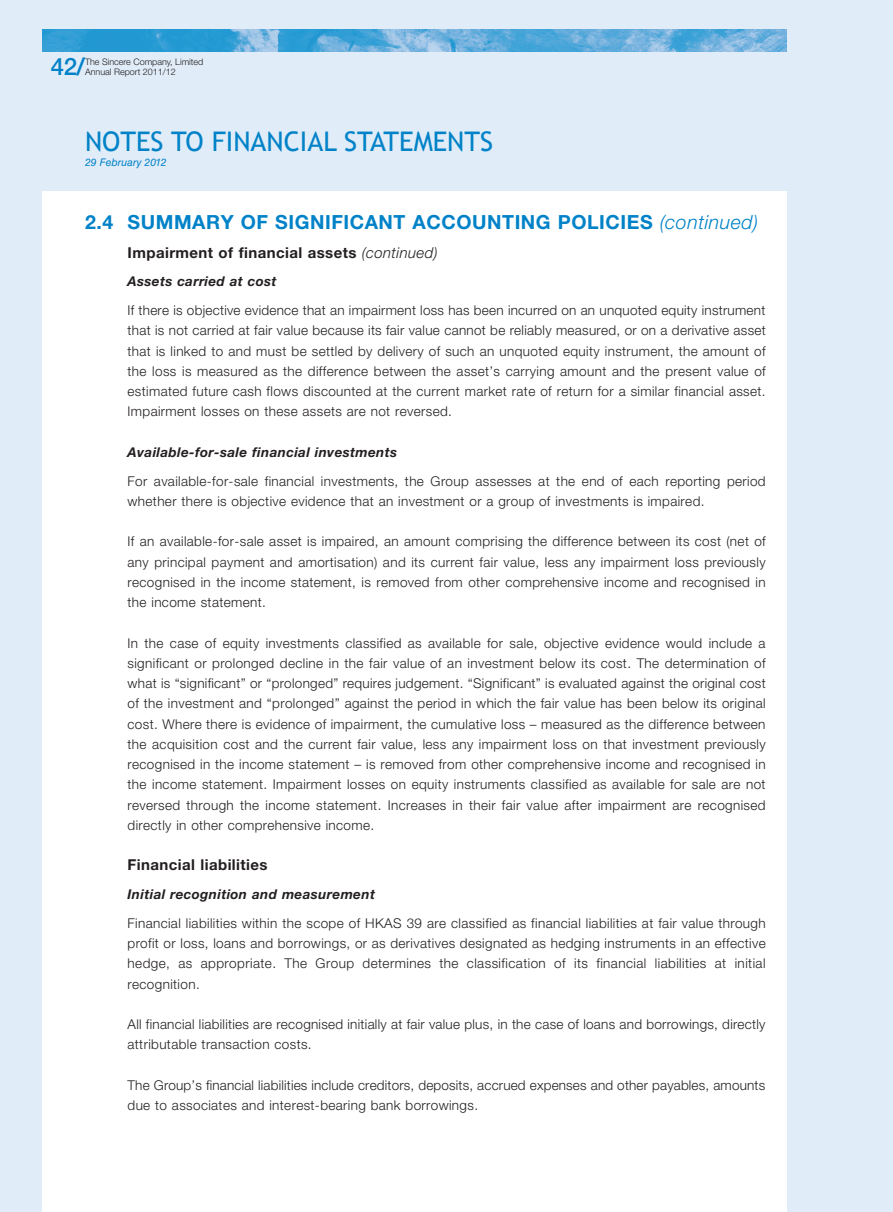
<style>
.page{position:relative;width:893px;height:1212px;background:#e0ecf7}
.page>*{position:absolute;margin:0;border:0;box-sizing:border-box;transform-origin:0 0}
.t1{font:27px "Trebuchet MS";color:#0082c8}
.t2{font:500 24px "Helvetica Neue LT Std";color:#0082c8}
.t3{font:700 19.5px "Helvetica Neue LT Std";letter-spacing:.03em;color:#0082c8}
.t4{font:700 15px "Helvetica Neue LT Std";letter-spacing:.03em;color:#231f20}
.t5{font:300 13.5px/20.2px "Helvetica Neue LT Std";letter-spacing:.03em;color:#231f20;text-align:justify}
.t6{font:italic 700 13.5px "Helvetica Neue LT Std";letter-spacing:.03em;color:#231f20}
.t7{font:italic 10.5px "Helvetica LT Std";color:#0082c8}
.t8{font:300 9px "Helvetica Neue LT Std";color:#231f20}
.s1{font-weight:300;font-style:italic}
</style>
<div class="page">
<div style="left:43px;top:191px;width:744px;height:1021px;background:#fff"></div>
<img style="left:43px;top:30px;width:744px;height:21px">
<h2 class="t2" style="left:51px;top:52px;width:36px">42/</h2>
<p class="t8" style="left:85px;top:67px;width:92px">Annual Report 2011/12</p>
<p class="t8" style="left:85px;top:56px;width:120px">The Sincere Company, Limited</p>
<h1 class="t1" style="left:85px;top:125px;width:410px">NOTES TO FINANCIAL STATEMENTS</h1>
<p class="t7" style="left:85px;top:156px;width:83px">29 February 2012</p>
<h3 class="t3" style="left:85px;top:210px;width:675px">2.4 SUMMARY OF SIGNIFICANT ACCOUNTING POLICIES <span class="s1">(continued)</span></h3>
<p class="t4" style="left:128px;top:243px;width:312px">Impairment of financial assets <span class="s1">(continued)</span></p>
<p class="t6" style="left:128px;top:273px;width:150px">Assets carried at cost</p>
<p class="t5" style="left:128px;top:300px;width:640px">If there is objective evidence that an impairment loss has been incurred on an unquoted equity instrument that is not carried at fair value because its fair value cannot be reliably measured, or on a derivative asset that is linked to and must be settled by delivery of such an unquoted equity instrument, the amount of the loss is measured as the difference between the asset’s carrying amount and the present value of estimated future cash flows discounted at the current market rate of return for a similar financial asset.<br>Impairment losses on these assets are not reversed.</p>
<p class="t6" style="left:128px;top:444px;width:271px">Available-for-sale financial investments</p>
<p class="t5" style="left:128px;top:470px;width:640px">For available-for-sale financial investments, the Group assesses at the end of each reporting period whether there is objective evidence that an investment or a group of investments is impaired.</p>
<p class="t5" style="left:128px;top:531px;width:640px">If an available-for-sale asset is impaired, an amount comprising the difference between its cost (net of any principal payment and amortisation) and its current fair value, less any impairment loss previously recognised in the income statement, is removed from other comprehensive income and recognised in the income statement.</p>
<p class="t5" style="left:128px;top:632px;width:640px">In the case of equity investments classified as available for sale, objective evidence would include a significant or prolonged decline in the fair value of an investment below its cost. The determination of what is “significant” or “prolonged” requires judgement. “Significant” is evaluated against the original cost of the investment and “prolonged” against the period in which the fair value has been below its original cost. Where there is evidence of impairment, the cumulative loss – measured as the difference between the acquisition cost and the current fair value, less any impairment loss on that investment previously recognised in the income statement – is removed from other comprehensive income and recognised in the income statement. Impairment losses on equity instruments classified as available for sale are not reversed through the income statement. Increases in their fair value after impairment are recognised directly in other comprehensive income.</p>
<p class="t4" style="left:128px;top:856px;width:142px">Financial liabilities</p>
<p class="t6" style="left:128px;top:886px;width:249px">Initial recognition and measurement</p>
<p class="t5" style="left:128px;top:913px;width:640px">Financial liabilities within the scope of HKAS 39 are classified as financial liabilities at fair value through profit or loss, loans and borrowings, or as derivatives designated as hedging instruments in an effective hedge, as appropriate. The Group determines the classification of its financial liabilities at initial recognition.</p>
<p class="t5" style="left:128px;top:1014px;width:639px">All financial liabilities are recognised initially at fair value plus, in the case of loans and borrowings, directly attributable transaction costs.</p>
<p class="t5" style="left:128px;top:1075px;width:639px">The Group’s financial liabilities include creditors, deposits, accrued expenses and other payables, amounts due to associates and interest-bearing bank borrowings.</p>
</div>
